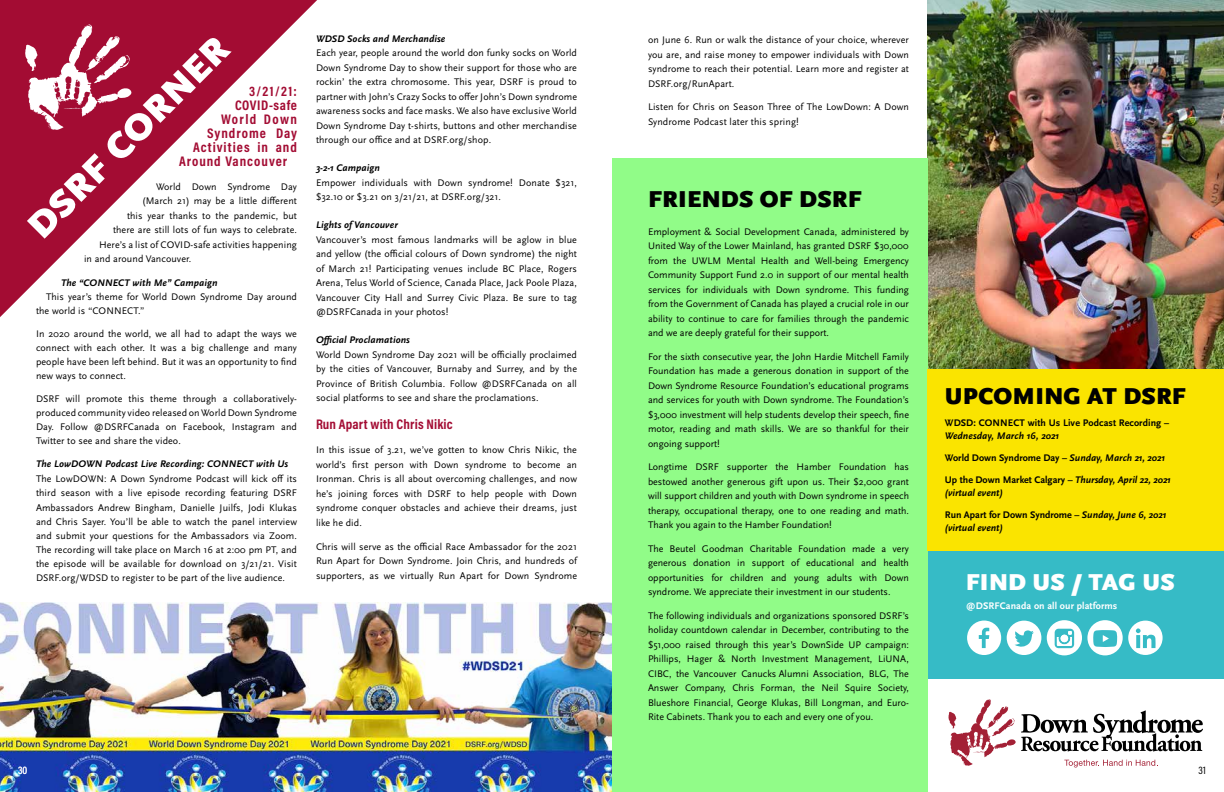
<style>
.page{position:relative;width:1224px;height:792px;background:#fff}
.page>*{position:absolute;margin:0;border:0;box-sizing:border-box;transform-origin:0 0}
.t1{font:900 38px "Scala Sans Pro";color:#fff}
.t2{font:900 24px "Scala Sans Pro";letter-spacing:.01em;color:#000}
.t3{font:900 24px "Scala Sans Pro";letter-spacing:.01em;color:#fff}
.t4{font:700 14px "Acumin Pro Cond";letter-spacing:.07em;color:#a30c33}
.t5{font:700 14px "Acumin Pro Cond";letter-spacing:.01em;color:#a30c33}
.t6{font:700 14px "Acumin Pro Cond";letter-spacing:.04em;color:#a30c33}
.t7{font:700 14px "Acumin Pro Cond";letter-spacing:.1em;color:#a30c33}
.t8{font:11px "Acumin Pro Cond";color:#000}
.t9{font:11px "Acumin Pro Cond";color:#fff}
.t10{font:10px/14.5px "Scala Sans Pro";letter-spacing:.01em;color:#000;text-align:justify}
.t11{font:italic 700 10px/13px "Scala Sans Pro";letter-spacing:.01em;color:#000}
.t12{font:700 10px "Scala Sans Pro";letter-spacing:.01em;color:#000}
.t13{font:700 10px "Scala Sans Pro";letter-spacing:.01em;color:#fff}
.s1{font-style:italic}
.s2{font-style:normal}
</style>
<div class="page">
<div style="left:927px;top:530px;width:297px;height:149px;background:#36bbc6"></div>
<img style="left:0;top:603px;width:612px;height:189px">
<img style="left:927px;top:0;width:297px;height:369px">
<div style="left:612px;top:159px;width:315px;height:633px;background:#91fc88"></div>
<div style="left:927px;top:369px;width:297px;height:182px;background:#fae400"></div>
<svg style="left:0;top:0;width:317px;height:317px"></svg>
<svg style="left:967px;top:621px;width:34px;height:34px"></svg>
<svg style="left:1007px;top:621px;width:34px;height:34px"></svg>
<svg style="left:1128px;top:621px;width:35px;height:34px"></svg>
<div style="left:1087px;top:620px;width:36px;height:35px;background:#fff;border-radius:50%"></div>
<svg style="left:1093px;top:630px;width:24px;height:17px"></svg>
<svg style="left:1047px;top:620px;width:35px;height:35px"></svg>
<svg style="left:1055px;top:629px;width:19px;height:19px"></svg>
<svg style="left:26px;top:24px;width:105px;height:106px"></svg>
<svg style="left:948px;top:699px;width:255px;height:69px"></svg>
<h1 class="t1" style="left:18px;top:216px;width:269px;rotate:-45deg">DSRF CORNER</h1>
<h3 class="t4" style="left:249px;top:82px;width:49px">3/21/21:</h3>
<h3 class="t6" style="left:235px;top:96px;width:63px">COVID-safe</h3>
<h3 class="t7" style="left:221px;top:110px;width:78px">World Down</h3>
<h3 class="t4" style="left:207px;top:124px;width:92px">Syndrome Day</h3>
<h3 class="t4" style="left:193px;top:138px;width:106px">Activities in and</h3>
<h3 class="t4" style="left:179px;top:152px;width:110px">Around Vancouver</h3>
<p class="t10" style="left:156px;top:179px;width:143px">World Down Syndrome Day</p>
<p class="t10" style="left:142px;top:194px;width:157px">(March 21) may be a little different</p>
<p class="t10" style="left:127px;top:208px;width:171px">this year thanks to the pandemic, but</p>
<p class="t10" style="left:113px;top:223px;width:186px">there are still lots of fun ways to celebrate.</p>
<p class="t10" style="left:99px;top:237px;width:200px">Here’s a list of COVID-safe activities happening</p>
<p class="t10" style="left:84px;top:252px;width:109px">in and around Vancouver.</p>
<p class="t11" style="left:61px;top:276px;width:158px">The “CONNECT with Me” Campaign</p>
<p class="t10" style="left:36px;top:290px;width:263px;line-height:14px;text-indent:10px">This year’s theme for World Down Syndrome Day around the world is “CONNECT.”</p>
<p class="t10" style="left:36px;top:327px;width:263px;line-height:14px">In 2020 around the world, we all had to adapt the ways we connect with each other. It was a big challenge and many people have been left behind. But it was an opportunity to find new ways to connect.</p>
<p class="t10" style="left:36px;top:392px;width:263px;line-height:14px">DSRF will promote this theme through a collaboratively&shy;produced community video released on World Down Syndrome Day. Follow @DSRFCanada on Facebook, Instagram and Twitter to see and share the video.</p>
<p class="t11" style="left:36px;top:458px;width:254px">The LowDOWN Podcast Live Recording: CONNECT with Us</p>
<p class="t10" style="left:36px;top:472px;width:263px;line-height:14.1px">The LowDOWN: A Down Syndrome Podcast will kick off its third season with a live episode recording featuring DSRF Ambassadors Andrew Bingham, Danielle Juilfs, Jodi Klukas and Chris Sayer. You’ll be able to watch the panel interview and submit your questions for the Ambassadors via Zoom.<br>The recording will take place on March 16 at 2:00 pm PT, and the episode will be available for download on 3/21/21. Visit DSRF.org/WDSD to register to be part of the live audience.</p>
<p class="t11" style="left:316px;top:32px;width:131px">WDSD Socks and Merchandise</p>
<p class="t10" style="left:316px;top:46px;width:263px">Each year, people around the world don funky socks on World Down Syndrome Day to show their support for those who are rockin’ the extra chromosome. This year, DSRF is proud to partner with John’s Crazy Socks to offer John’s Down syndrome awareness socks and face masks. We also have exclusive World Down Syndrome Day t-shirts, buttons and other merchandise through our office and at DSRF.org/shop.</p>
<p class="t11" style="left:316px;top:162px;width:65px">3-2-1 Campaign</p>
<p class="t10" style="left:316px;top:175px;width:263px">Empower individuals with Down syndrome! Donate $321, $32.10 or $3.21 on 3/21/21, at DSRF.org/321.</p>
<p class="t11" style="left:316px;top:219px;width:83px">Lights of Vancouver</p>
<p class="t10" style="left:316px;top:232px;width:263px">Vancouver’s most famous landmarks will be aglow in blue and yellow (the official colours of Down syndrome) the night of March 21! Participating venues include BC Place, Rogers Arena, Telus World of Science, Canada Place, Jack Poole Plaza, Vancouver City Hall and Surrey Civic Plaza. Be sure to tag @DSRFCanada in your photos!</p>
<p class="t11" style="left:316px;top:334px;width:95px">Official Proclamations</p>
<p class="t10" style="left:316px;top:347px;width:263px">World Down Syndrome Day 2021 will be officially proclaimed by the cities of Vancouver, Burnaby and Surrey, and by the Province of British Columbia. Follow @DSRFCanada on all social platforms to see and share the proclamations.</p>
<h3 class="t5" style="left:316px;top:415px;width:138px">Run Apart with Chris Nikic</h3>
<p class="t10" style="left:316px;top:442px;width:263px">In this issue of 3.21, we’ve gotten to know Chris Nikic, the world’s first person with Down syndrome to become an Ironman. Chris is all about overcoming challenges, and now he’s joining forces with DSRF to help people with Down syndrome conquer obstacles and achieve their dreams, just like he did.</p>
<p class="t10" style="left:316px;top:539px;width:263px">Chris will serve as the official Race Ambassador for the 2021<br>Run Apart for Down Syndrome. Join Chris, and hundreds of supporters, as we virtually Run Apart for Down Syndrome</p>
<p class="t9" style="left:18px;top:763px;width:11px">30</p>
<p class="t10" style="left:648px;top:33px;width:263px">on June 6. Run or walk the distance of your choice, wherever you are, and raise money to empower individuals with Down syndrome to reach their potential. Learn more and register at DSRF.org/RunApart.</p>
<p class="t10" style="left:648px;top:100px;width:263px">Listen for Chris on Season Three of The LowDown: A Down<br>Syndrome Podcast later this spring!</p>
<h2 class="t2" style="left:648px;top:185px;width:215px">FRIENDS OF DSRF</h2>
<p class="t10" style="left:648px;top:224px;width:263px">Employment &amp; Social Development Canada, administered by United Way of the Lower Mainland, has granted DSRF $30,000 from the UWLM Mental Health and Well-being Emergency Community Support Fund 2.0 in support of our mental health services for individuals with Down syndrome. This funding from the Government of Canada has played a crucial role in our ability to continue to care for families through the pandemic and we are deeply grateful for their support.</p>
<p class="t10" style="left:648px;top:349px;width:263px">For the sixth consecutive year, the John Hardie Mitchell Family Foundation has made a generous donation in support of the Down Syndrome Resource Foundation’s educational programs and services for youth with Down syndrome. The Foundation’s $3,000 investment will help students develop their speech, fine motor, reading and math skills. We are so thankful for their ongoing support!</p>
<p class="t10" style="left:648px;top:460px;width:263px">Longtime DSRF supporter the Hamber Foundation has bestowed another generous gift upon us. Their $2,000 grant will support children and youth with Down syndrome in speech therapy, occupational therapy, one to one reading and math.<br>Thank you again to the Hamber Foundation!</p>
<p class="t10" style="left:648px;top:541px;width:263px">The Beutel Goodman Charitable Foundation made a very generous donation in support of educational and health opportunities for children and young adults with Down syndrome. We appreciate their investment in our students.</p>
<p class="t10" style="left:648px;top:608px;width:263px">The following individuals and organizations sponsored DSRF’s holiday countdown calendar in December, contributing to the $51,000 raised through this year’s DownSide UP campaign:<br>Phillips, Hager &amp; North Investment Management, LiUNA, CIBC, the Vancouver Canucks Alumni Association, BLG, The Answer Company, Chris Forman, the Neil Squire Society, Blueshore Financial, George Klukas, Bill Longman, and Euro-Rite Cabinets. Thank you to each and every one of you.</p>
<h2 class="t2" style="left:945px;top:382px;width:243px">UPCOMING AT DSRF</h2>
<p class="t12" style="left:945px;top:417px;width:226px">WDSD: CONNECT with Us Live Podcast Recording –</p>
<p class="t11" style="left:945px;top:429px;width:116px">Wednesday, March 16, 2021</p>
<p class="t12" style="left:945px;top:452px;width:222px">World Down Syndrome Day – <span class="s1">Sunday, March 21, 2021</span></p>
<p class="t11" style="left:945px;top:473px;width:228px"><span class="s2">Up the Down Market Calgary –</span> Thursday, April 22, 2021 (virtual event)</p>
<p class="t11" style="left:945px;top:508px;width:223px"><span class="s2">Run Apart for Down Syndrome –</span> Sunday, June 6, 2021 (virtual event)</p>
<h2 class="t3" style="left:966px;top:568px;width:210px">FIND US / TAG US</h2>
<p class="t13" style="left:966px;top:600px;width:153px">@DSRFCanada on all our platforms</p>
<p class="t8" style="left:1199px;top:763px;width:9px">31</p>
</div>
